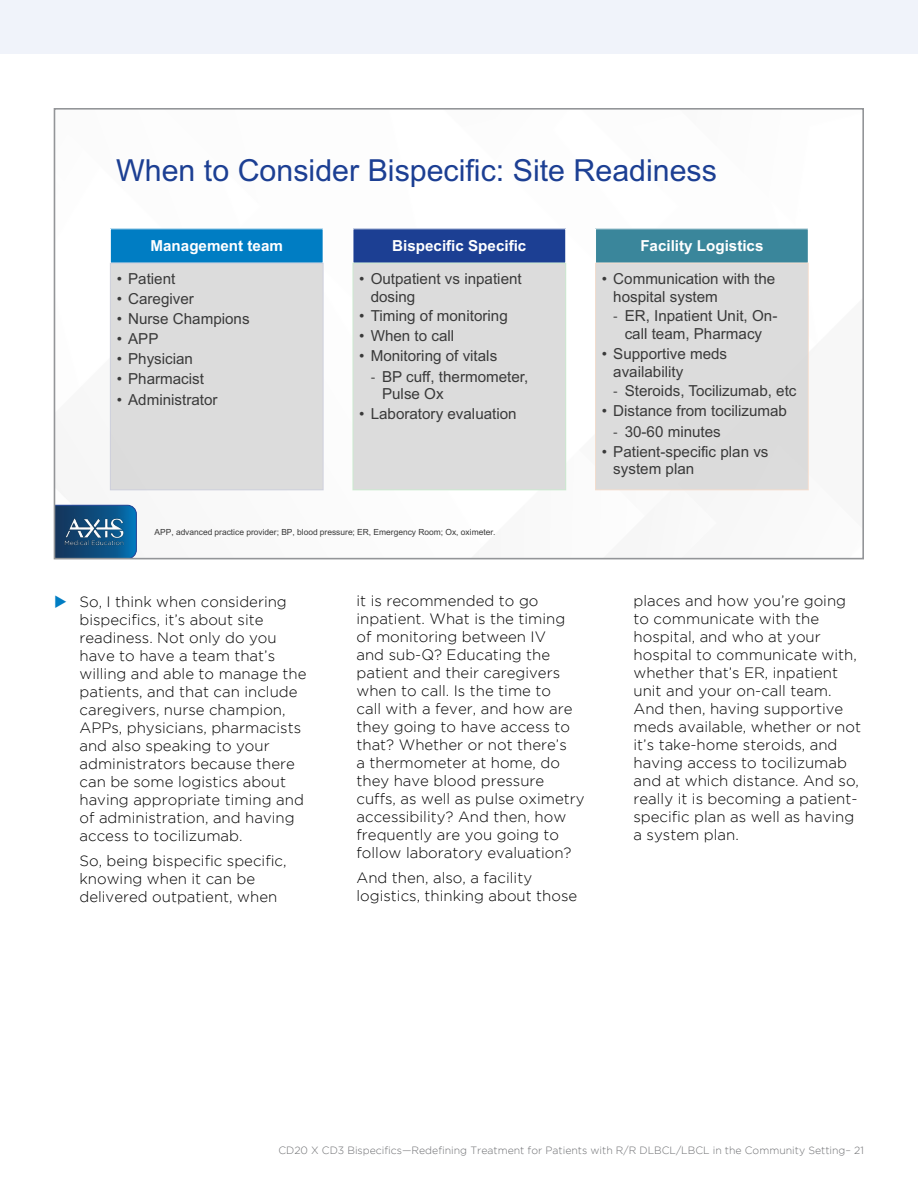
<style>
.page{position:relative;width:918px;height:1188px;background:#fff}
.page>*{position:absolute;margin:0;border:0;box-sizing:border-box;transform-origin:0 0}
.t1{font:30.3px "Arial";color:#1c3f93}
.t2{font:15.15px/17.5px "Arial";color:#3a3a3a}
.t3{font:700 15.15px "Arial";color:#fff}
.t4{font:300 15px/18px "Gotham";color:#000}
.t5{font:300 10.5px "Gotham";color:#6d6e71}
.t6{font:8.4px "Arial";letter-spacing:-.005em;color:#3a3a3a}
.s1{font-family:"Calibri"}
.s2{color:#007dc3}
</style>
<div class="page">
<div style="left:0;top:0;width:918px;height:54px;background:#f0f3fa"></div>
<svg style="left:57px;top:505px;width:80px;height:51px"></svg>
<img style="left:64px;top:509px;width:61px;height:46px">
<div style="left:110px;top:229px;width:213px;height:34px;background:#007dc3"></div>
<div style="left:110px;top:263px;width:213px;height:227px;background:#d9d9d9"></div>
<div style="left:110px;top:263px;width:214px;height:227px;border:1px solid #cccedc"></div>
<div style="left:353px;top:229px;width:213px;height:34px;background:#1c3f93"></div>
<div style="left:353px;top:228px;width:213px;height:36px;border:1px solid #fff"></div>
<div style="left:353px;top:263px;width:213px;height:227px;background:#d9d9d9"></div>
<div style="left:353px;top:263px;width:213px;height:227px;border:1px solid #caebce"></div>
<div style="left:596px;top:229px;width:212px;height:34px;background:#3a869b"></div>
<div style="left:595px;top:228px;width:214px;height:36px;border:1px solid #fff"></div>
<div style="left:596px;top:263px;width:212px;height:227px;background:#d9d9d9"></div>
<div style="left:595px;top:263px;width:214px;height:227px;border:1px solid #f6dccc"></div>
<div style="left:54px;top:108px;width:810px;height:451px;border:2px solid #939598"></div>
<h1 class="t1" style="left:116px;top:150px;width:602px">When to Consider Bispecific: Site Readiness</h1>
<p class="t3" style="left:151px;top:235px;width:134px">Management team</p>
<p class="t2" style="left:117px;top:270px;width:60px">• Patient</p>
<p class="t2" style="left:117px;top:290px;width:79px">• Caregiver</p>
<p class="t2" style="left:117px;top:309px;width:134px">• Nurse Champions</p>
<p class="t2" style="left:117px;top:330px;width:43px">• APP</p>
<p class="t2" style="left:117px;top:350px;width:78px">• Physician</p>
<p class="t2" style="left:117px;top:370px;width:89px">• Pharmacist</p>
<p class="t2" style="left:117px;top:390px;width:102px">• Administrator</p>
<p class="t3" style="left:392px;top:235px;width:136px">Bispecific Specific</p>
<p class="t2" style="left:371px;top:270px;width:153px;text-indent:-11px">• Outpatient vs inpatient dosing</p>
<p class="t2" style="left:359px;top:307px;width:150px">• Timing of monitoring</p>
<p class="t2" style="left:359px;top:327px;width:96px">• When to call</p>
<p class="t2" style="left:359px;top:347px;width:139px">• Monitoring of vitals</p>
<p class="t2" style="left:382px;top:368px;width:148px;line-height:17px;text-indent:-11px"><span class="s1">-</span> BP cuff, thermometer,<br>Pulse Ox</p>
<p class="t2" style="left:359px;top:405px;width:159px">• Laboratory evaluation</p>
<p class="t6" style="left:155px;top:527px;width:342px">APP, advanced practice provider; BP, blood pressure; ER, Emergency Room; Ox, oximeter.</p>
<p class="t3" style="left:640px;top:235px;width:125px">Facility Logistics</p>
<p class="t2" style="left:613px;top:270px;width:163px;text-indent:-11px">• Communication with the hospital system</p>
<p class="t2" style="left:613px;top:307px;width:166px;text-align:center"><span class="s1">-</span> ER, Inpatient Unit, On&shy;call team, Pharmacy</p>
<p class="t2" style="left:613px;top:345px;width:115px;text-indent:-11px">• Supportive meds availability</p>
<p class="t2" style="left:613px;top:382px;width:185px"><span class="s1">-</span> Steroids, Tocilizumab, etc</p>
<p class="t2" style="left:602px;top:402px;width:187px">• Distance from tocilizumab</p>
<p class="t2" style="left:613px;top:422px;width:109px"><span class="s1">-</span> 30-60 minutes</p>
<p class="t2" style="left:613px;top:443px;width:157px;line-height:16.8px;text-indent:-11px">• Patient-specific plan vs system plan</p>
<p class="t4" style="left:80px;top:592px;width:229px;text-indent:-26px"><span class="s2">◆</span> So, I think when considering bispecifics, it’s about site readiness. Not only do you have to have a team that’s willing and able to manage the patients, and that can include caregivers, nurse champion,<br>APPs, physicians, pharmacists and also speaking to your administrators because there can be some logistics about having appropriate timing and of administration, and having access to tocilizumab.</p>
<p class="t4" style="left:80px;top:851px;width:209px">So, being bispecific specific, knowing when it can be delivered outpatient, when</p>
<p class="t4" style="left:357px;top:592px;width:230px">it is recommended to go inpatient. What is the timing<br>of monitoring between IV<br>and sub-Q? Educating the patient and their caregivers when to call. Is the time to<br>call with a fever, and how are they going to have access to that? Whether or not there’s<br>a thermometer at home, do they have blood pressure cuffs, as well as pulse oximetry accessibility? And then, how frequently are you going to follow laboratory evaluation?</p>
<p class="t4" style="left:357px;top:868px;width:222px">And then, also, a facility logistics, thinking about those</p>
<p class="t4" style="left:634px;top:592px;width:229px">places and how you’re going to communicate with the hospital, and who at your hospital to communicate with, whether that’s ER, inpatient unit and your on-call team.<br>And then, having supportive meds available, whether or not it’s take-home steroids, and having access to tocilizumab and at which distance. And so, really it is becoming a patient&shy;specific plan as well as having a system plan.</p>
<p class="t5" style="left:278px;top:1144px;width:587px">CD20 X CD3 Bispecifics—Redefining Treatment for Patients with R/R DLBCL/LBCL in the Community Setting– 21</p>
</div>
